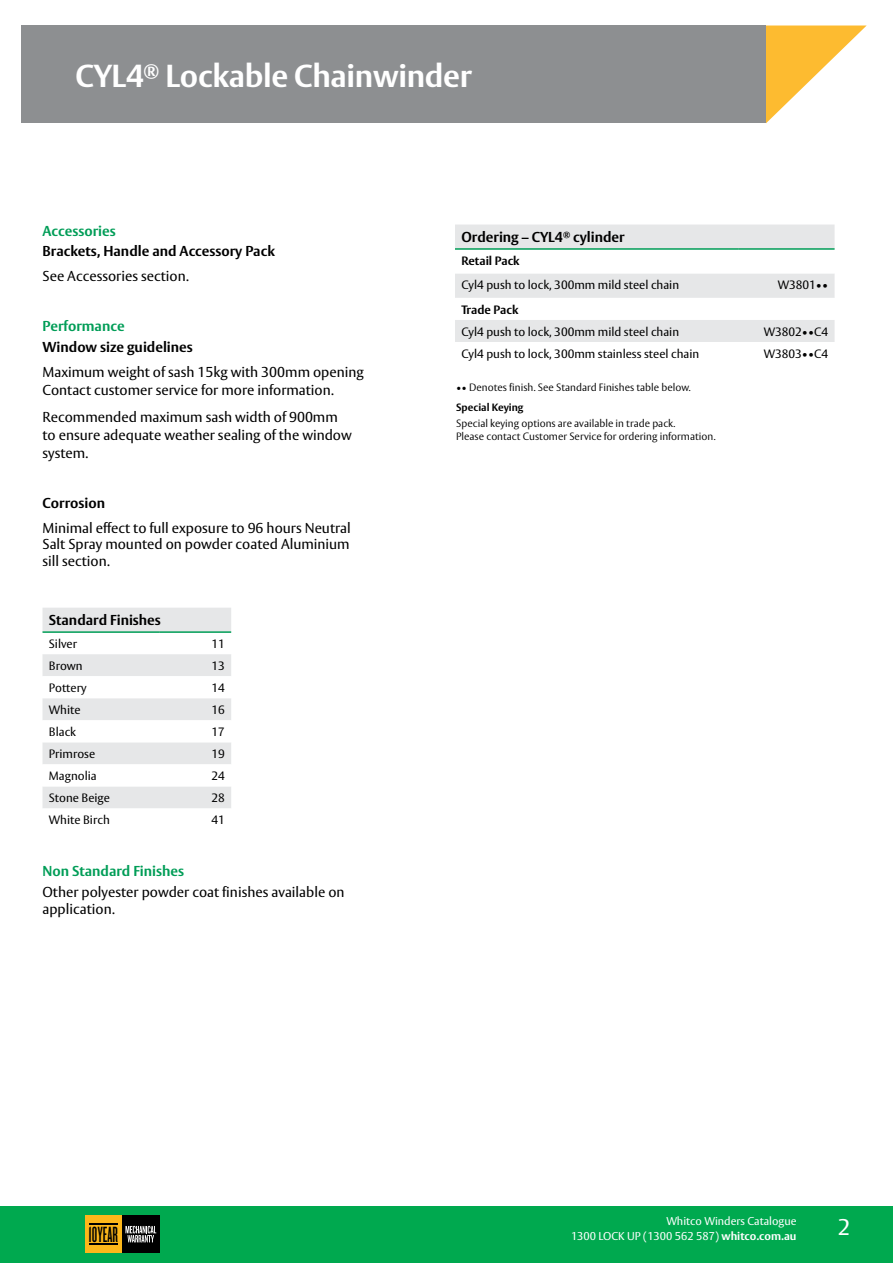
<style>
.page{position:relative;width:893px;height:1263px;background:#fff}
.page>*{position:absolute;margin:0;border:0;box-sizing:border-box;transform-origin:0 0}
.t1{font:700 31.5px "ASSA Vesta";letter-spacing:-.01em;color:#fff}
.t2{font:22.95px "Knockout HTF46 Flyweight";color:#000}
.t3{font:22.5px "ASSA Vesta";color:#fff}
.t4{font:14.25px/18px "ASSA Vesta";color:#000}
.t5{font:700 14.25px "ASSA Vesta";color:#000}
.t6{font:700 14.25px "ASSA Vesta";color:#009d57}
.t7{font:12px "ASSA Vesta";color:#000}
.t8{font:700 12px "ASSA Vesta";color:#000}
.t9{font:11.25px "ASSA Vesta";color:#fff}
.t10{font:300 10.5px/12px "ASSA Vesta";color:#000}
.t11{font:700 10.5px "ASSA Vesta";color:#000}
.s1{font-weight:700}
</style>
<div class="page">
<div style="left:21px;top:26px;width:745px;height:97px;background:#8d8f91"></div>
<svg style="left:766px;top:26px;width:100px;height:97px"></svg>
<div style="left:0;top:1206px;width:893px;height:57px;background:#00a94f"></div>
<div style="left:85px;top:1216px;width:37px;height:37px;background:#fdb71a"></div>
<div style="left:122px;top:1216px;width:37px;height:37px;background:#000"></div>
<svg style="left:125px;top:1226px;width:31px;height:16px"></svg>
<svg style="left:89px;top:1224px;width:29px;height:1px"></svg>
<svg style="left:89px;top:1243px;width:29px;height:1px"></svg>
<svg style="left:43px;top:608px;width:188px;height:200px"></svg>
<hr style="left:43px;top:631px;width:116px;height:2px;background:#009d57">
<hr style="left:159px;top:631px;width:72px;height:2px;background:#009d57">
<svg style="left:455px;top:225px;width:380px;height:117px"></svg>
<hr style="left:455px;top:248px;width:283px;height:2px;background:#009d57">
<hr style="left:738px;top:248px;width:97px;height:2px;background:#009d57">
<h1 class="t1" style="left:76px;top:56px;width:398px">CYL4<sup>®</sup> Lockable Chainwinder</h1>
<p class="t6" style="left:43px;top:222px;width:75px">Accessories</p>
<p class="t5" style="left:43px;top:243px;width:234px">Brackets, Handle and Accessory Pack</p>
<p class="t4" style="left:43px;top:268px;width:148px">See Accessories section.</p>
<p class="t6" style="left:43px;top:318px;width:84px">Performance</p>
<p class="t5" style="left:43px;top:338px;width:152px">Window size guidelines</p>
<p class="t4" style="left:43px;top:364px;width:323px">Maximum weight of sash 15kg with 300mm opening<br>Contact customer service for more information.</p>
<p class="t4" style="left:43px;top:408px;width:311px">Recommended maximum sash width of 900mm to ensure adequate weather sealing of the window system.</p>
<p class="t5" style="left:43px;top:494px;width:64px">Corrosion</p>
<p class="t4" style="left:43px;top:520px;width:310px;line-height:16.5px;text-align:justify">Minimal effect to full exposure to 96 hours Neutral Salt Spray mounted on powder coated Aluminium sill section.</p>
<p class="t5" style="left:49px;top:611px;width:113px">Standard Finishes</p>
<p class="t7" style="left:49px;top:636px;width:30px">Silver</p>
<p class="t7" style="left:211px;top:636px;width:15px">11</p>
<p class="t7" style="left:49px;top:658px;width:35px">Brown</p>
<p class="t7" style="left:211px;top:658px;width:15px">13</p>
<p class="t7" style="left:49px;top:680px;width:39px">Pottery</p>
<p class="t7" style="left:211px;top:680px;width:15px">14</p>
<p class="t7" style="left:49px;top:702px;width:33px">White</p>
<p class="t7" style="left:211px;top:702px;width:15px">16</p>
<p class="t7" style="left:49px;top:724px;width:29px">Black</p>
<p class="t7" style="left:211px;top:724px;width:15px">17</p>
<p class="t7" style="left:49px;top:746px;width:48px">Primrose</p>
<p class="t7" style="left:211px;top:746px;width:15px">19</p>
<p class="t7" style="left:49px;top:769px;width:49px">Magnolia</p>
<p class="t7" style="left:211px;top:769px;width:15px">24</p>
<p class="t7" style="left:49px;top:791px;width:63px">Stone Beige</p>
<p class="t7" style="left:211px;top:791px;width:15px">28</p>
<p class="t7" style="left:49px;top:813px;width:62px">White Birch</p>
<p class="t7" style="left:211px;top:813px;width:15px">41</p>
<p class="t6" style="left:43px;top:862px;width:143px">Non Standard Finishes</p>
<p class="t4" style="left:43px;top:884px;width:303px;line-height:16.5px">Other polyester powder coat finishes available on application.</p>
<p class="t5" style="left:461px;top:228px;width:165px">Ordering – CYL4<sup>®</sup> cylinder</p>
<p class="t8" style="left:461px;top:253px;width:60px">Retail Pack</p>
<p class="t7" style="left:461px;top:278px;width:219px">Cyl4 push to lock, 300mm mild steel chain</p>
<p class="t7" style="left:778px;top:278px;width:52px">W3801••</p>
<p class="t8" style="left:461px;top:302px;width:59px">Trade Pack</p>
<p class="t7" style="left:461px;top:324px;width:219px">Cyl4 push to lock, 300mm mild steel chain</p>
<p class="t7" style="left:764px;top:324px;width:66px">W3802••C4</p>
<p class="t7" style="left:461px;top:346px;width:239px">Cyl4 push to lock, 300mm stainless steel chain</p>
<p class="t7" style="left:764px;top:346px;width:66px">W3803••C4</p>
<p class="t10" style="left:456px;top:381px;width:236px">•• Denotes finish. See Standard Finishes table below.</p>
<p class="t11" style="left:456px;top:401px;width:69px">Special Keying</p>
<p class="t10" style="left:456px;top:418px;width:261px">Special keying options are available in trade pack.<br>Please contact Customer Service for ordering information.</p>
<p class="t9" style="left:666px;top:1214px;width:132px">Whitco Winders Catalogue</p>
<h2 class="t2" style="left:88px;top:1223px;width:31px">10YEAR</h2>
<p class="t9" style="left:571px;top:1229px;width:227px">1300 LOCK UP (1300 562 587) <span class="s1">whitco.com.au</span></p>
<h3 class="t3" style="left:838px;top:1214px;width:14px">2</h3>
</div>
